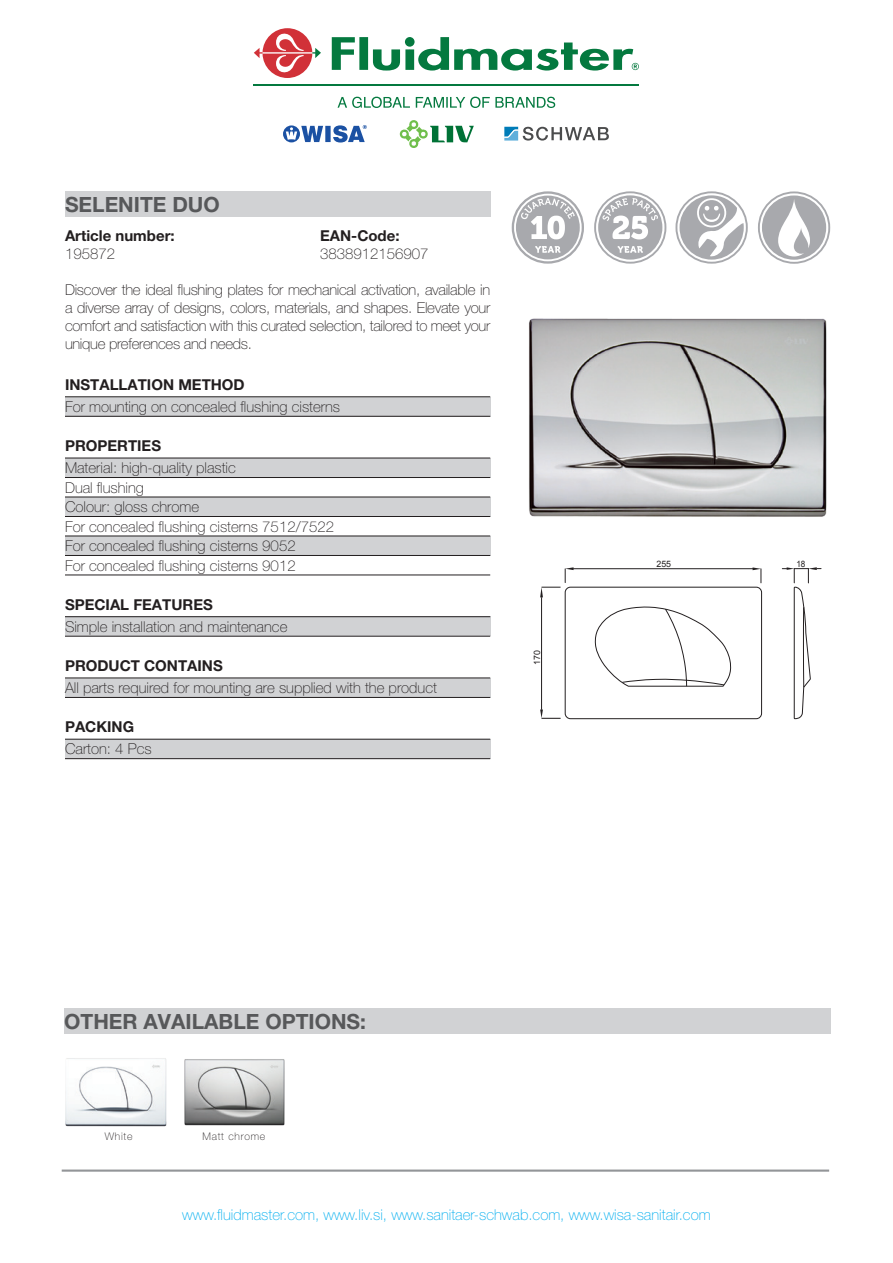
<style>
.page{position:relative;width:893px;height:1263px;background:#fff}
.page>*{position:absolute;margin:0;border:0;box-sizing:border-box;transform-origin:0 0}
.t1{font:700 21px "Helvetica Neue LT Pro";color:#57585a}
.t2{font:100 15px/19.5px "Helvetica Neue LT Pro";color:#231f20;text-align:justify}
.t3{font:700 15px "Helvetica Neue LT Pro";color:#231f20}
.t4{font:100 15px "Helvetica Neue LT Pro";color:#00aeef}
.t5{font:100 10.5px "Helvetica Neue LT Pro";letter-spacing:.07em;color:#231f20}
.t6{font:8.85px "Arial";color:#231f20}
.t7{font:8.85px "Arial";color:#231f20;scale:.93 1}
</style>
<div class="page">
<svg style="left:332px;top:37px;width:307px;height:34px"></svg>
<svg style="left:254px;top:28px;width:67px;height:50px"></svg>
<svg style="left:338px;top:97px;width:217px;height:11px"></svg>
<hr style="left:254px;top:84px;width:385px;height:1px;background:#04793f">
<svg style="left:283px;top:125px;width:84px;height:18px"></svg>
<svg style="left:399px;top:120px;width:75px;height:28px"></svg>
<svg style="left:504px;top:127px;width:105px;height:14px"></svg>
<img style="left:529px;top:318px;width:298px;height:199px">
<svg style="left:782px;top:567px;width:39px;height:152px"></svg>
<svg style="left:540px;top:567px;width:222px;height:152px"></svg>
<hr style="left:62px;top:1169px;width:767px;height:3px;background:#939598">
<img style="left:65px;top:1058px;width:102px;height:69px">
<img style="left:184px;top:1059px;width:101px;height:67px">
<div style="left:65px;top:191px;width:425px;height:26px;background:#d1d2d4"></div>
<div style="left:65px;top:397px;width:425px;height:19px;background:#d1d2d4"></div>
<hr style="left:65px;top:396px;width:425px;height:1px;background:#231f20">
<hr style="left:65px;top:416px;width:425px;height:1px;background:#231f20">
<div style="left:65px;top:458px;width:425px;height:19px;background:#d1d2d4"></div>
<hr style="left:65px;top:458px;width:425px;height:1px;background:#231f20">
<hr style="left:65px;top:477px;width:425px;height:1px;background:#231f20">
<div style="left:65px;top:497px;width:425px;height:19px;background:#d1d2d4"></div>
<hr style="left:65px;top:497px;width:425px;height:1px;background:#231f20">
<hr style="left:65px;top:516px;width:425px;height:1px;background:#231f20">
<div style="left:65px;top:536px;width:425px;height:19px;background:#d1d2d4"></div>
<hr style="left:65px;top:536px;width:425px;height:1px;background:#231f20">
<hr style="left:65px;top:555px;width:425px;height:1px;background:#231f20">
<hr style="left:65px;top:575px;width:425px;height:1px;background:#231f20">
<div style="left:65px;top:617px;width:425px;height:19px;background:#d1d2d4"></div>
<hr style="left:65px;top:616px;width:425px;height:1px;background:#231f20">
<hr style="left:65px;top:636px;width:425px;height:1px;background:#231f20">
<div style="left:65px;top:678px;width:425px;height:19px;background:#d1d2d4"></div>
<hr style="left:65px;top:678px;width:425px;height:1px;background:#231f20">
<hr style="left:65px;top:697px;width:425px;height:1px;background:#231f20">
<div style="left:65px;top:739px;width:425px;height:19px;background:#d1d2d4"></div>
<hr style="left:65px;top:739px;width:425px;height:1px;background:#231f20">
<hr style="left:65px;top:758px;width:425px;height:1px;background:#231f20">
<svg style="left:675px;top:191px;width:73px;height:73px"></svg>
<svg style="left:758px;top:191px;width:72px;height:73px"></svg>
<svg style="left:512px;top:191px;width:72px;height:73px"></svg>
<svg style="left:594px;top:191px;width:72px;height:73px"></svg>
<div style="left:64px;top:1009px;width:766px;height:25px;background:#d1d2d4"></div>
<h1 class="t1" style="left:65px;top:191px;width:156px">SELENITE DUO</h1>
<p class="t3" style="left:65px;top:227px;width:111px">Article number:</p>
<p class="t3" style="left:320px;top:227px;width:81px">EAN-Code:</p>
<p class="t2" style="left:65px;top:244px;width:52px">195872</p>
<p class="t2" style="left:320px;top:244px;width:110px">3838912156907</p>
<p class="t2" style="left:65px;top:281px;width:427px;line-height:18px">Discover the ideal flushing plates for mechanical activation, available in a diverse array of designs, colors, materials, and shapes. Elevate your comfort and satisfaction with this curated selection, tailored to meet your unique preferences and needs.</p>
<p class="t3" style="left:65px;top:375px;width:181px">INSTALLATION METHOD</p>
<p class="t2" style="left:65px;top:397px;width:277px">For mounting on concealed flushing cisterns</p>
<p class="t3" style="left:65px;top:436px;width:98px">PROPERTIES</p>
<p class="t2" style="left:65px;top:458px;width:271px;text-align:left">Material: high-quality plastic<br>Dual flushing<br>Colour: gloss chrome<br>For concealed flushing cisterns 7512/7522<br>For concealed flushing cisterns 9052<br>For concealed flushing cisterns 9012</p>
<p class="t3" style="left:65px;top:595px;width:149px">SPECIAL FEATURES</p>
<p class="t2" style="left:65px;top:617px;width:224px">Simple installation and maintenance</p>
<p class="t3" style="left:65px;top:656px;width:159px">PRODUCT CONTAINS</p>
<p class="t2" style="left:65px;top:678px;width:373px">All parts required for mounting are supplied with the product</p>
<p class="t3" style="left:65px;top:717px;width:71px">PACKING</p>
<p class="t2" style="left:65px;top:739px;width:88px">Carton: 4 Pcs</p>
<p class="t6" style="left:531px;top:665px;width:16px;rotate:-90deg">170</p>
<p class="t6" style="left:656px;top:558px;width:16px">255</p>
<p class="t7" style="left:796px;top:558px;width:11px">18</p>
<h1 class="t1" style="left:64px;top:1008px;width:303px">OTHER AVAILABLE OPTIONS:</h1>
<p class="t5" style="left:105px;top:1130px;width:29px">White</p>
<p class="t5" style="left:203px;top:1130px;width:64px">Matt chrome</p>
<p class="t4" style="left:182px;top:1206px;width:530px">www.fluidmaster.com, www.liv.si, www.sanitaer-schwab.com, www.wisa-sanitair.com</p>
</div>
